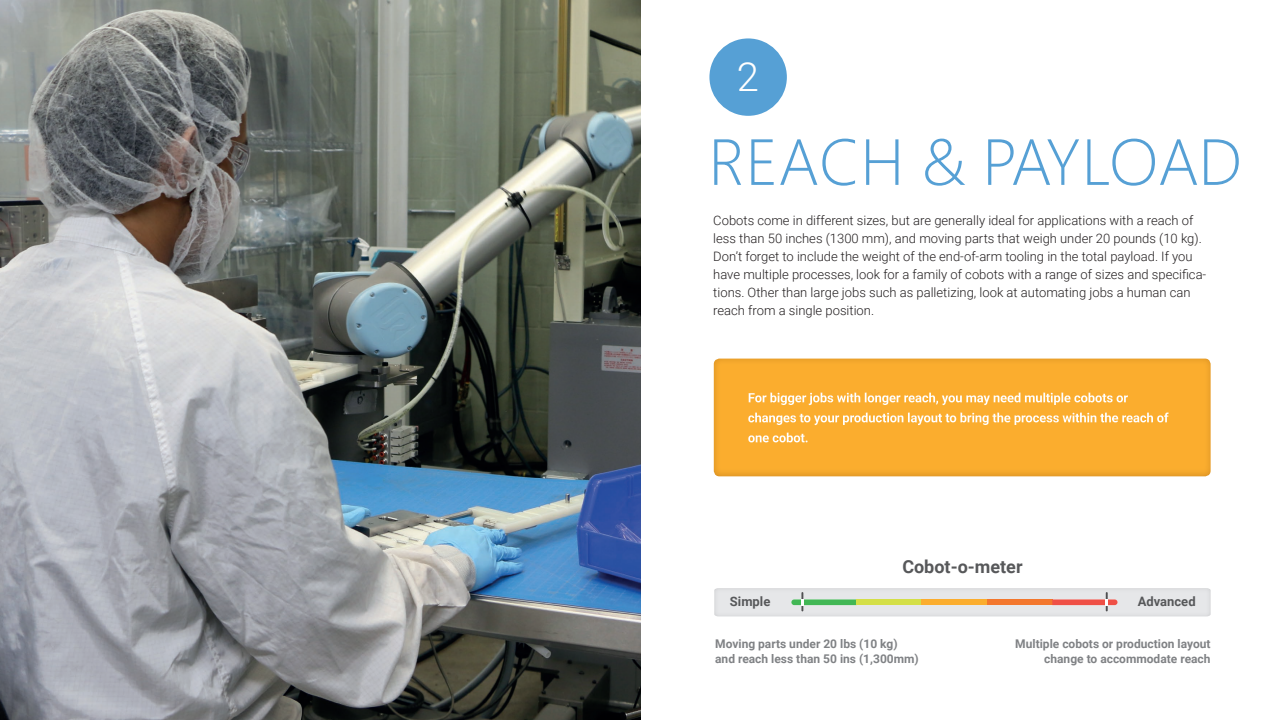
<style>
.page{position:relative;width:1282px;height:720px;background:#fff}
.page>*{position:absolute;margin:0;border:0;box-sizing:border-box;transform-origin:0 0}
.t1{font:300 65px "Segoe UI";letter-spacing:-.005em;color:#56a0d5}
.t2{font:300 40px "Roboto";color:#fff}
.t3{font:700 18px "Roboto";color:#57585a}
.t4{font:300 13px/18px "Roboto";color:#231f20}
.t5{font:700 13px "Roboto";color:#57585a}
.t6{font:700 12px/15px "Roboto";color:#808285}
</style>
<div class="page">
<img style="left:0;top:0;width:641px;height:720px">
<img style="left:713px;top:359px;width:497px;height:117px">
<img style="left:747px;top:393px;width:380px;height:12px">
<img style="left:748px;top:412px;width:420px;height:13px">
<img style="left:748px;top:433px;width:60px;height:9px">
<div style="left:856px;top:599px;width:65px;height:6px;background:#d4df47"></div>
<div style="left:921px;top:599px;width:66px;height:6px;background:#fbad2e"></div>
<div style="left:987px;top:599px;width:65px;height:6px;background:#f3772d"></div>
<svg style="left:791px;top:592px;width:65px;height:19px"></svg>
<svg style="left:1052px;top:592px;width:65px;height:19px"></svg>
<div style="left:709px;top:38px;width:77px;height:78px;background:#56a0d5;border-radius:50%"></div>
<h2 class="t2" style="left:736px;top:49px;width:24px">2</h2>
<h1 class="t1" style="left:708px;top:101px;width:535px">REACH &amp; PAYLOAD</h1>
<p class="t4" style="left:713px;top:211px;width:494px">Cobots come in different sizes, but are generally ideal for applications with a reach of less than 50 inches (1300 mm), and moving parts that weigh under 20 pounds (10 kg).<br>Don’t forget to include the weight of the end-of-arm tooling in the total payload. If you have multiple processes, look for a family of cobots with a range of sizes and specifica&shy;tions. Other than large jobs such as palletizing, look at automating jobs a human can reach from a single position.</p>
<h3 class="t3" style="left:902px;top:554px;width:122px">Cobot-o-meter</h3>
<p class="t5" style="left:729px;top:593px;width:42px">Simple</p>
<p class="t5" style="left:1137px;top:592px;width:59px">Advanced</p>
<p class="t6" style="left:715px;top:636px;width:205px">Moving parts under 20 lbs (10 kg) and reach less than 50 ins (1,300mm)</p>
<p class="t6" style="left:1015px;top:636px;width:197px;text-align:right">Multiple cobots or production layout change to accommodate reach</p>
</div>
